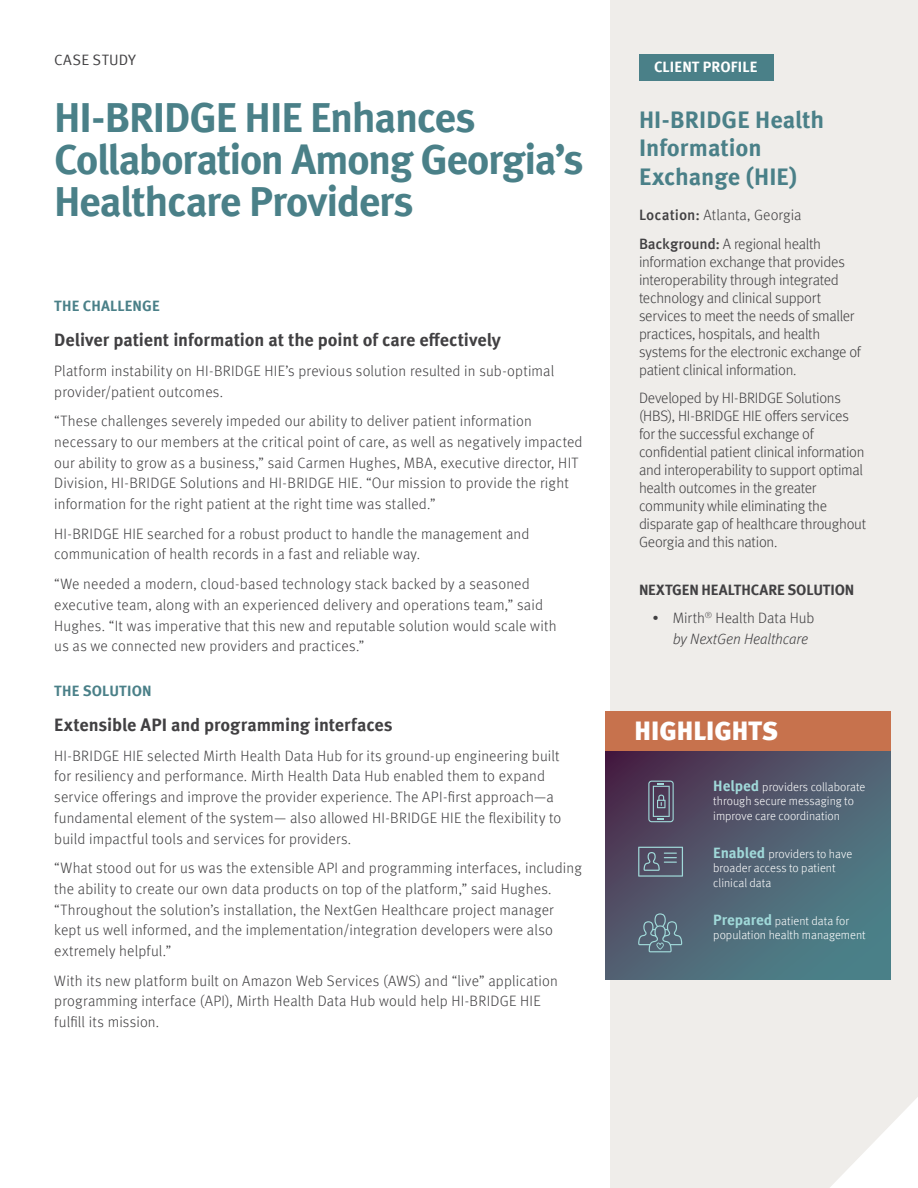
<style>
.page{position:relative;width:918px;height:1188px;background:#fff}
.page>*{position:absolute;margin:0;border:0;box-sizing:border-box;transform-origin:0 0}
.t1{font:700 42px/42px "Meta Offc";letter-spacing:-.035em;color:#4a8088}
.t2{font:900 26.25px "Meta Offc";color:#fff}
.t3{font:700 24px/28.8px "Meta Offc";color:#4a8088}
.t4{font:700 18px "Meta Offc";letter-spacing:-.005em;color:#414042}
.t5{font:300 15px/20.7px "Meta Offc";letter-spacing:.01em;color:#414042}
.t6{font:300 15px/18px "Meta Offc";letter-spacing:-.02em;color:#414042}
.t7{font:700 15px "Meta Offc";letter-spacing:-.01em;color:#414042}
.t8{font:700 15px "Meta Offc";letter-spacing:.01em;color:#4a8088}
.t9{font:700 15px "Meta Offc";letter-spacing:.01em;color:#fff}
.t10{font:15px "Meta Offc Norm";letter-spacing:.025em;color:#414042}
.t11{font:300 12px/14.4px "Meta Offc";color:#fff}
.s1{font-weight:500}
.s2{font-style:italic}
.s3{font-weight:700;font-size:15px;color:#a0d9d9}
</style>
<div class="page">
<div style="left:610px;top:0;width:308px;height:1188px;background:#efedea"></div>
<div style="left:639px;top:54px;width:134px;height:26px;background:#4a8088"></div>
<svg style="left:606px;top:751px;width:285px;height:228px;background:#4f5e70"></svg>
<div style="left:606px;top:712px;width:285px;height:39px;background:#c7724d"></div>
<svg style="left:830px;top:1097px;width:88px;height:91px"></svg>
<svg style="left:648px;top:781px;width:26px;height:41px"></svg>
<svg style="left:638px;top:847px;width:45px;height:30px"></svg>
<svg style="left:638px;top:913px;width:44px;height:39px;background:#5f7483"></svg>
<p class="t10" style="left:54px;top:52px;width:84px">CASE STUDY</p>
<p class="t9" style="left:654px;top:58px;width:105px">CLIENT PROFILE</p>
<h1 class="t1" style="left:54px;top:98px;width:531px">HI-BRIDGE HIE Enhances<br>Collaboration Among Georgia’s<br>Healthcare Providers</h1>
<h3 class="t3" style="left:639px;top:106px;width:187px">HI-BRIDGE Health<br>Information<br>Exchange (HIE)</h3>
<p class="t5" style="left:639px;top:201px;width:184px;line-height:28.5px"><span class="s1">Location:</span> Atlanta, Georgia<br><span class="s1">Background:</span> A regional health</p>
<p class="t6" style="left:639px;top:253px;width:223px">information exchange that provides interoperability through integrated technology and clinical support services to meet the needs of smaller practices, hospitals, and health systems for the electronic exchange of patient clinical information.</p>
<p class="t6" style="left:639px;top:390px;width:229px">Developed by HI-BRIDGE Solutions (HBS), HI-BRIDGE HIE offers services for the successful exchange of confidential patient clinical information and interoperability to support optimal health outcomes in the greater community while eliminating the disparate gap of healthcare throughout Georgia and this nation.</p>
<p class="t7" style="left:639px;top:581px;width:217px">NEXTGEN HEALTHCARE SOLUTION</p>
<p class="t5" style="left:673px;top:608px;width:143px;text-indent:-20px">• Mirth<sup>®</sup> Health Data Hub <span class="s2">by NextGen Healthcare</span></p>
<p class="t8" style="left:54px;top:297px;width:107px">THE CHALLENGE</p>
<p class="t4" style="left:54px;top:329px;width:448px">Deliver patient information at the point of care effectively</p>
<p class="t5" style="left:54px;top:361px;width:502px">Platform instability on HI-BRIDGE HIE’s previous solution resulted in sub-optimal provider/patient outcomes.</p>
<p class="t5" style="left:54px;top:411px;width:530px">“These challenges severely impeded our ability to deliver patient information necessary to our members at the critical point of care, as well as negatively impacted our ability to grow as a business,” said Carmen Hughes, MBA, executive director, HIT Division, HI-BRIDGE Solutions and HI-BRIDGE HIE. “Our mission to provide the right information for the right patient at the right time was stalled.”</p>
<p class="t5" style="left:54px;top:524px;width:477px">HI-BRIDGE HIE searched for a robust product to handle the management and communication of health records in a fast and reliable way.</p>
<p class="t5" style="left:54px;top:574px;width:504px">“We needed a modern, cloud-based technology stack backed by a seasoned executive team, along with an experienced delivery and operations team,” said Hughes. “It was imperative that this new and reputable solution would scale with us as we connected new providers and practices.”</p>
<p class="t8" style="left:54px;top:682px;width:99px">THE SOLUTION</p>
<p class="t4" style="left:54px;top:714px;width:340px">Extensible API and programming interfaces</p>
<p class="t5" style="left:54px;top:746px;width:509px">HI-BRIDGE HIE selected Mirth Health Data Hub for its ground-up engineering built for resiliency and performance. Mirth Health Data Hub enabled them to expand service offerings and improve the provider experience. The API-first approach—a fundamental element of the system— also allowed HI-BRIDGE HIE the flexibility to build impactful tools and services for providers.</p>
<p class="t5" style="left:54px;top:858px;width:529px">“What stood out for us was the extensible API and programming interfaces, including the ability to create our own data products on top of the platform,” said Hughes. “Throughout the solution’s installation, the NextGen Healthcare project manager kept us well informed, and the implementation/integration developers were also extremely helpful.”</p>
<p class="t5" style="left:54px;top:971px;width:505px">With its new platform built on Amazon Web Services (AWS) and “live” application programming interface (API), Mirth Health Data Hub would help HI-BRIDGE HIE fulfill its mission.</p>
<h2 class="t2" style="left:635px;top:715px;width:145px">HIGHLIGHTS</h2>
<p class="t11" style="left:713px;top:780px;width:154px"><span class="s3">Helped</span> providers collaborate through secure messaging to improve care coordination</p>
<p class="t11" style="left:713px;top:847px;width:140px"><span class="s3">Enabled</span> providers to have broader access to patient clinical data</p>
<p class="t11" style="left:713px;top:914px;width:154px"><span class="s3">Prepared</span> patient data for population health management</p>
</div>
